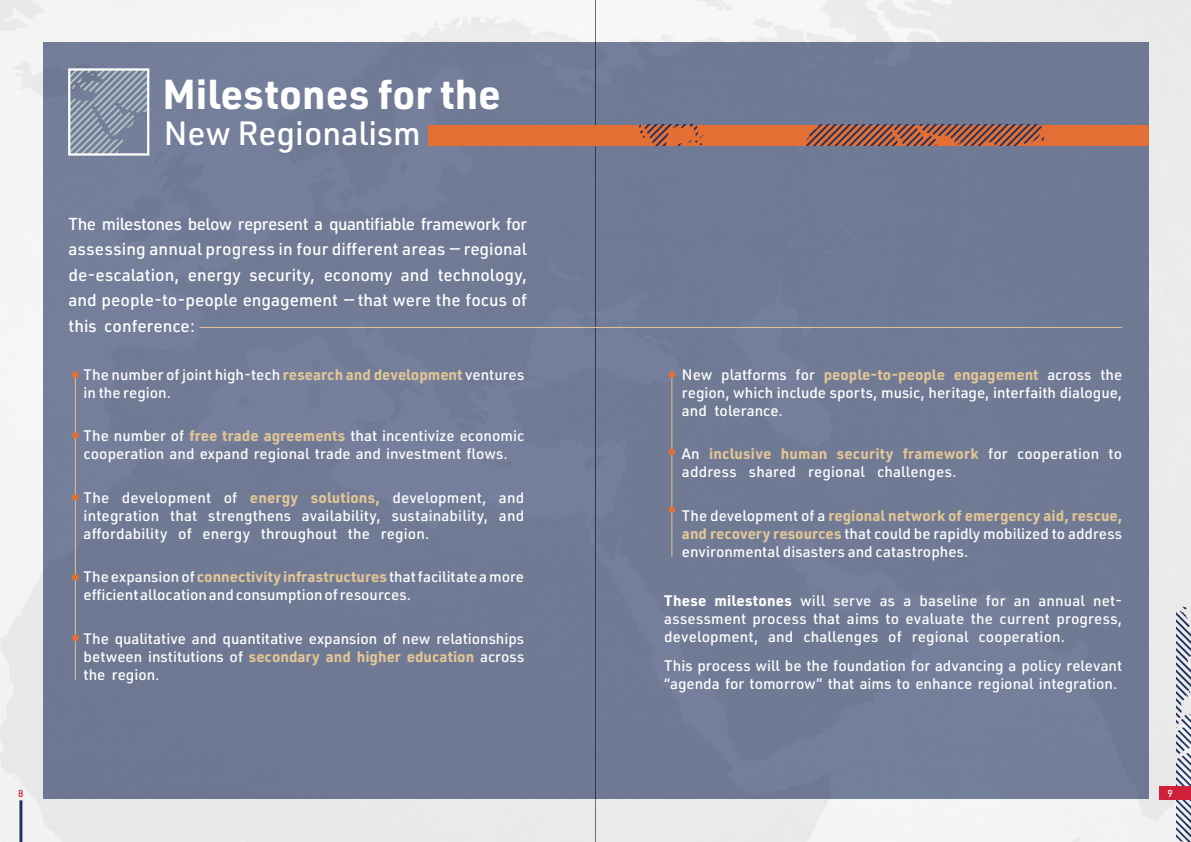
<style>
.page{position:relative;width:1191px;height:842px;background:#fff}
.page>*{position:absolute;margin:0;border:0;box-sizing:border-box;transform-origin:0 0}
.t1{font:700 41px "URWDIN Arabic";color:#fff}
.t2{font:500 33px "URWDIN Arabic";color:#fff}
.t3{font:500 17px/25.6px "URWDIN Arabic";color:#fff;text-align:justify}
.t4{font:500 15px/18px "URWDIN Arabic";color:#fff}
.t5{font:500 9.9px "URWDIN Arabic";color:#cf1f39}
.t6{font:500 9.9px "URWDIN Arabic";color:#fff}
.s1{font-weight:700;color:#e2c595}
.s2{font-weight:700}
</style>
<div class="page">
<img style="left:0;top:0;width:1191px;height:842px">
<div style="left:1160px;top:786px;width:31px;height:14px;background:#cf1f39"></div>
<hr style="left:19px;top:800px;width:3px;height:42px;background:#203262">
<hr style="left:595px;top:0;width:1px;height:842px;background:#6d6e71">
<div style="left:43px;top:43px;width:1105px;height:756px;background:#707a95"></div>
<hr style="left:200px;top:327px;width:922px;height:1px;background:#e2c595">
<hr style="left:75px;top:373px;width:1px;height:307px;background:#e2c595">
<hr style="left:671px;top:373px;width:1px;height:184px;background:#e2c595">
<div style="left:72px;top:371px;width:7px;height:7px;background:#e36f34;border-radius:50%"></div>
<div style="left:668px;top:371px;width:7px;height:7px;background:#e36f34;border-radius:50%"></div>
<div style="left:72px;top:432px;width:7px;height:7px;background:#e36f34;border-radius:50%"></div>
<div style="left:668px;top:448px;width:7px;height:7px;background:#e36f34;border-radius:50%"></div>
<div style="left:72px;top:494px;width:7px;height:7px;background:#e36f34;border-radius:50%"></div>
<div style="left:668px;top:506px;width:7px;height:7px;background:#e36f34;border-radius:50%"></div>
<div style="left:72px;top:574px;width:7px;height:7px;background:#e36f34;border-radius:50%"></div>
<div style="left:72px;top:634px;width:7px;height:7px;background:#e36f34;border-radius:50%"></div>
<svg style="left:71px;top:71px;width:75px;height:82px"></svg>
<div style="left:68px;top:68px;width:81px;height:88px;border:2px solid #fff"></div>
<div style="left:428px;top:125px;width:720px;height:20px;background:#e36f34"></div>
<svg style="left:639px;top:125px;width:65px;height:20px"></svg>
<svg style="left:806px;top:125px;width:239px;height:20px"></svg>
<h1 class="t1" style="left:162px;top:71px;width:340px">Milestones for the</h1>
<h2 class="t2" style="left:164px;top:115px;width:258px">New Regionalism</h2>
<p class="t3" style="left:68px;top:211px;width:460px">The milestones below represent a quantifiable framework for assessing annual progress in four different areas -- regional de-escalation, energy security, economy and technology, and people-to-people engagement -- that were the focus of this conference:</p>
<p class="t4" style="left:84px;top:366px;width:442px">The number of joint high-tech <span class="s1">research and development</span> ventures in the region.</p>
<p class="t4" style="left:84px;top:427px;width:442px">The number of <span class="s1">free trade agreements</span> that incentivize economic cooperation and expand regional trade and investment flows.</p>
<p class="t4" style="left:84px;top:489px;width:442px;text-align:justify">The development of <span class="s1">energy solutions,</span> development, and integration that strengthens availability, sustainability, and affordability of energy throughout the region.</p>
<p class="t4" style="left:84px;top:568px;width:442px">The expansion of <span class="s1">connectivity infrastructures</span> that facilitate a more efficient allocation and consumption of resources.</p>
<p class="t4" style="left:84px;top:630px;width:442px;text-align:justify">The qualitative and quantitative expansion of new relationships between institutions of <span class="s1">secondary and higher education</span> across the region.</p>
<p class="t4" style="left:682px;top:366px;width:442px;text-align:justify">New platforms for <span class="s1">people-to-people engagement</span> across the region, which include sports, music, heritage, interfaith dialogue, and tolerance.</p>
<p class="t4" style="left:682px;top:445px;width:442px">An <span class="s1">inclusive human security framework</span> for cooperation to address shared regional challenges.</p>
<p class="t4" style="left:682px;top:507px;width:442px;text-align:justify">The development of a <span class="s1">regional network of emergency aid, rescue, and recovery resources</span> that could be rapidly mobilized to address environmental disasters and catastrophes.</p>
<p class="t4" style="left:664px;top:591px;width:459px;text-align:justify"><span class="s2">These milestones</span> will serve as a baseline for an annual net&shy;assessment process that aims to evaluate the current progress, development, and challenges of regional cooperation.</p>
<p class="t4" style="left:664px;top:657px;width:459px">This process will be the foundation for advancing a policy relevant “agenda for tomorrow” that aims to enhance regional integration.</p>
<p class="t5" style="left:18px;top:788px;width:7px">8</p>
<p class="t6" style="left:1167px;top:788px;width:7px">9</p>
</div>
